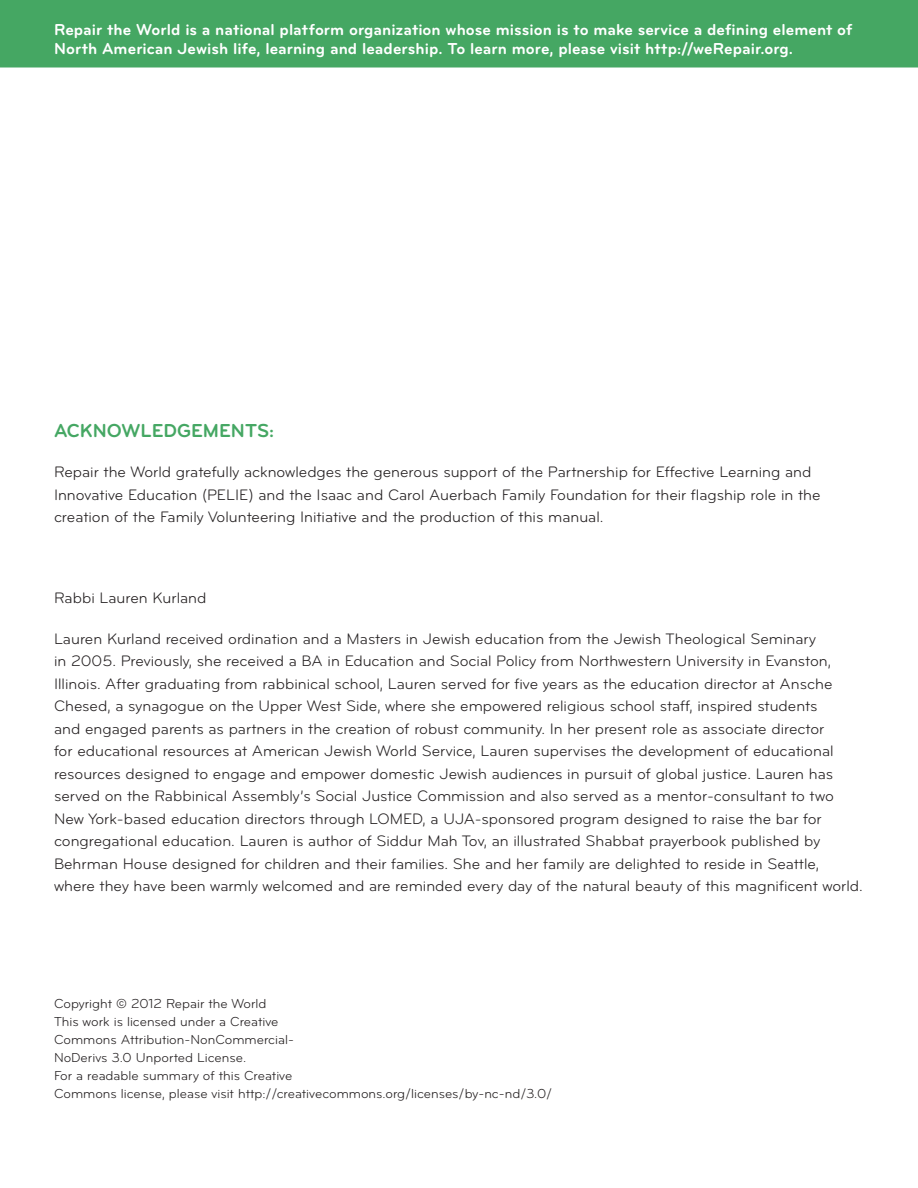
<style>
.page{position:relative;width:918px;height:1188px;background:#fff}
.page>*{position:absolute;margin:0;border:0;box-sizing:border-box;transform-origin:0 0}
.t1{font:700 19.5px "Bryant Pro";color:#45a763}
.t2{font:700 16.5px/19.5px "Bryant Pro";color:#fff}
.t3{font:15.75px/22.5px "Bryant Pro";color:#231f20}
.t4{font:13.5px/18px "Bryant Pro";color:#231f20}
</style>
<div class="page">
<div style="left:1px;top:1px;width:916px;height:66px;background:#45a763"></div>
<div style="left:0;top:0;width:918px;height:68px;border:2px solid #45a763"></div>
<p class="t2" style="left:54px;top:20px;width:800px">Repair the World is a national platform organization whose mission is to make service a defining element of<br>North American Jewish life, learning and leadership. To learn more, please visit http://weRepair.org.</p>
<p class="t1" style="left:54px;top:418px;width:222px">ACKNOWLEDGEMENTS:</p>
<p class="t3" style="left:54px;top:461px;width:768px">Repair the World gratefully acknowledges the generous support of the Partnership for Effective Learning and<br>Innovative Education (PELIE) and the Isaac and Carol Auerbach Family Foundation for their flagship role in the creation of the Family Volunteering Initiative and the production of this manual.</p>
<p class="t3" style="left:54px;top:587px;width:154px">Rabbi Lauren Kurland</p>
<p class="t3" style="left:54px;top:627px;width:810px">Lauren Kurland received ordination and a Masters in Jewish education from the Jewish Theological Seminary<br>in 2005. Previously, she received a BA in Education and Social Policy from Northwestern University in Evanston, Illinois. After graduating from rabbinical school, Lauren served for five years as the education director at Ansche Chesed, a synagogue on the Upper West Side, where she empowered religious school staff, inspired students<br>and engaged parents as partners in the creation of robust community. In her present role as associate director<br>for educational resources at American Jewish World Service, Lauren supervises the development of educational resources designed to engage and empower domestic Jewish audiences in pursuit of global justice. Lauren has served on the Rabbinical Assembly’s Social Justice Commission and also served as a mentor-consultant to two New York-based education directors through LOMED, a UJA-sponsored program designed to raise the bar for congregational education. Lauren is author of Siddur Mah Tov, an illustrated Shabbat prayerbook published by Behrman House designed for children and their families. She and her family are delighted to reside in Seattle, where they have been warmly welcomed and are reminded every day of the natural beauty of this magnificent world.</p>
<p class="t4" style="left:54px;top:995px;width:500px">Copyright © 2012 Repair the World<br>This work is licensed under a Creative<br>Commons Attribution-NonCommercial-<br>NoDerivs 3.0 Unported License.<br>For a readable summary of this Creative<br>Commons license, please visit http://creativecommons.org/licenses/by-nc-nd/3.0/</p>
</div>
